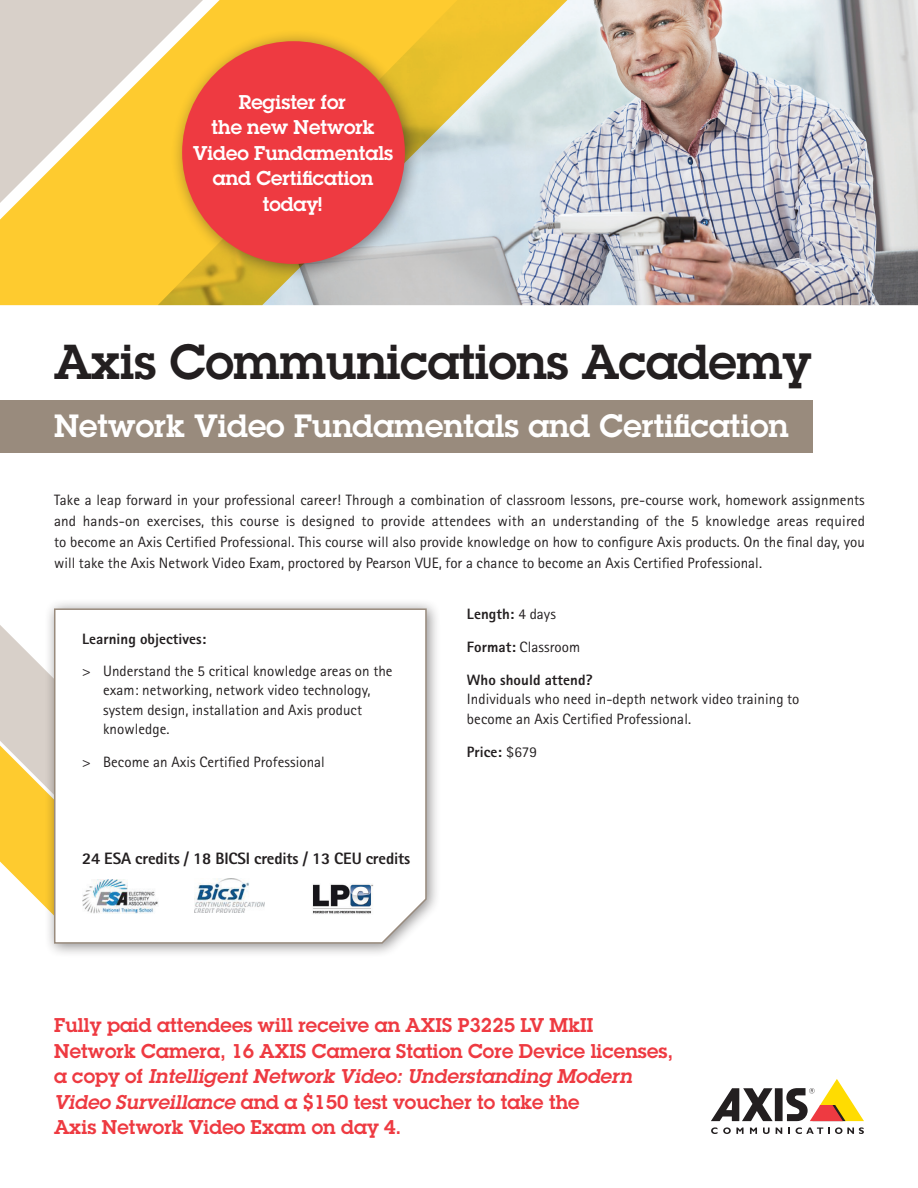
<style>
.page{position:relative;width:918px;height:1188px;background:#fff}
.page>*{position:absolute;margin:0;border:0;box-sizing:border-box;transform-origin:0 0}
.t1{font:600 48px "Lubalin Graph ECG";letter-spacing:-.01em;color:#231f20}
.t2{font:600 31.5px "Lubalin Graph ECG";color:#fff}
.Brödtext_9_12{font:600 19.5px/25.5px "Lubalin Graph ECG";letter-spacing:.005em;color:#ee3a41}
.Brödtext_9_12-2{font:600 19.5px/25.5px "Lubalin Graph ECG";color:#fff;text-align:center}
.Brödtext_9_12-3{font:800 16.5px "Rotis Sans Serif Pro";letter-spacing:-.01em;color:#231f20}
.Brödtext_9_12-4{font:15px/19.5px "Rotis Sans Serif Pro";letter-spacing:.005em;color:#231f20}
.Brödtext_9_12-5{font:800 15px "Rotis Sans Serif Pro";letter-spacing:.005em;color:#231f20}
.s1{font-weight:400}
.s2{font-weight:800}
.s3{font-style:italic}
</style>
<div class="page">
<img style="left:0;top:0;width:918px;height:305px">
<div style="left:775px;top:1088px;width:8px;height:33px;background:#231f20"></div>
<svg style="left:711px;top:1088px;width:62px;height:33px"></svg>
<svg style="left:786px;top:1079px;width:78px;height:42px"></svg>
<svg style="left:711px;top:1127px;width:33px;height:7px"></svg>
<svg style="left:750px;top:1128px;width:7px;height:6px"></svg>
<svg style="left:763px;top:1128px;width:7px;height:6px"></svg>
<svg style="left:776px;top:1128px;width:6px;height:6px"></svg>
<svg style="left:788px;top:1128px;width:2px;height:6px"></svg>
<svg style="left:796px;top:1127px;width:68px;height:7px"></svg>
<div style="left:170px;top:29px;width:252px;height:252px;background:#231f20;opacity:.5"></div>
<div style="left:182px;top:41px;width:223px;height:223px;background:#ee3a41;border-radius:50%"></div>
<svg style="left:0;top:625px;width:44px;height:281px"></svg>
<div style="left:44px;top:598px;width:397px;height:360px;background:#231f20;opacity:.5"></div>
<svg style="left:53px;top:608px;width:374px;height:337px"></svg>
<img style="left:194px;top:879px;width:70px;height:34px">
<img style="left:82px;top:880px;width:76px;height:34px">
<img style="left:310px;top:883px;width:65px;height:32px">
<div style="left:0;top:400px;width:812px;height:53px;background:#998b7d"></div>
<p class="Brödtext_9_12-2" style="left:193px;top:89px;width:202px">Register for<br>the new Network<br>Video Fundamentals and Certification today!</p>
<p class="t1" style="left:54px;top:330px;width:759px">Axis Communications Academy</p>
<p class="t2" style="left:54px;top:405px;width:736px">Network Video Fundamentals and Certification</p>
<p class="Brödtext_9_12-4" style="left:54px;top:489px;width:813px;line-height:21px;text-align:justify">Take a leap forward in your professional career! Through a combination of classroom lessons, pre-course work, homework assignments and hands-on exercises, this course is designed to provide attendees with an understanding of the 5 knowledge areas required to become an Axis Certified Professional. This course will also provide knowledge on how to configure Axis products. On the final day, you will take the Axis Network Video Exam, proctored by Pearson VUE, for a chance to become an Axis Certified Professional.</p>
<p class="Brödtext_9_12-5" style="left:467px;top:604px;width:91px">Length: <span class="s1">4 days</span></p>
<p class="Brödtext_9_12-4" style="left:467px;top:637px;width:115px"><span class="s2">Format:</span> Classroom</p>
<p class="Brödtext_9_12-4" style="left:467px;top:670px;width:334px"><span class="s2">Who should attend?<br></span>Individuals who need in-depth network video training to become an Axis Certified Professional.</p>
<p class="Brödtext_9_12-5" style="left:467px;top:742px;width:72px">Price: <span class="s1">$679</span></p>
<p class="Brödtext_9_12-5" style="left:82px;top:630px;width:126px">Learning objectives:</p>
<p class="Brödtext_9_12-4" style="left:103px;top:661px;width:291px;text-indent:-21px">&gt; Understand the 5 critical knowledge areas on the exam: networking, network video technology, system design, installation and Axis product knowledge.</p>
<p class="Brödtext_9_12-4" style="left:82px;top:753px;width:244px">&gt; Become an Axis Certified Professional</p>
<p class="Brödtext_9_12-3" style="left:82px;top:847px;width:330px">24 ESA credits / 18 BICSI credits / 13 CEU credits</p>
<p class="Brödtext_9_12" style="left:54px;top:1013px;width:621px">Fully paid attendees will receive an AXIS P3225 LV MkII Network Camera, 16 AXIS Camera Station Core Device licenses, a c o p y o f <span class="s3">IntelligentNetwork Video:Understanding Modern Video Surveillance</span> and a $150 test voucher to take the<br>Axis Network Video Exam on day 4.</p>
</div>
